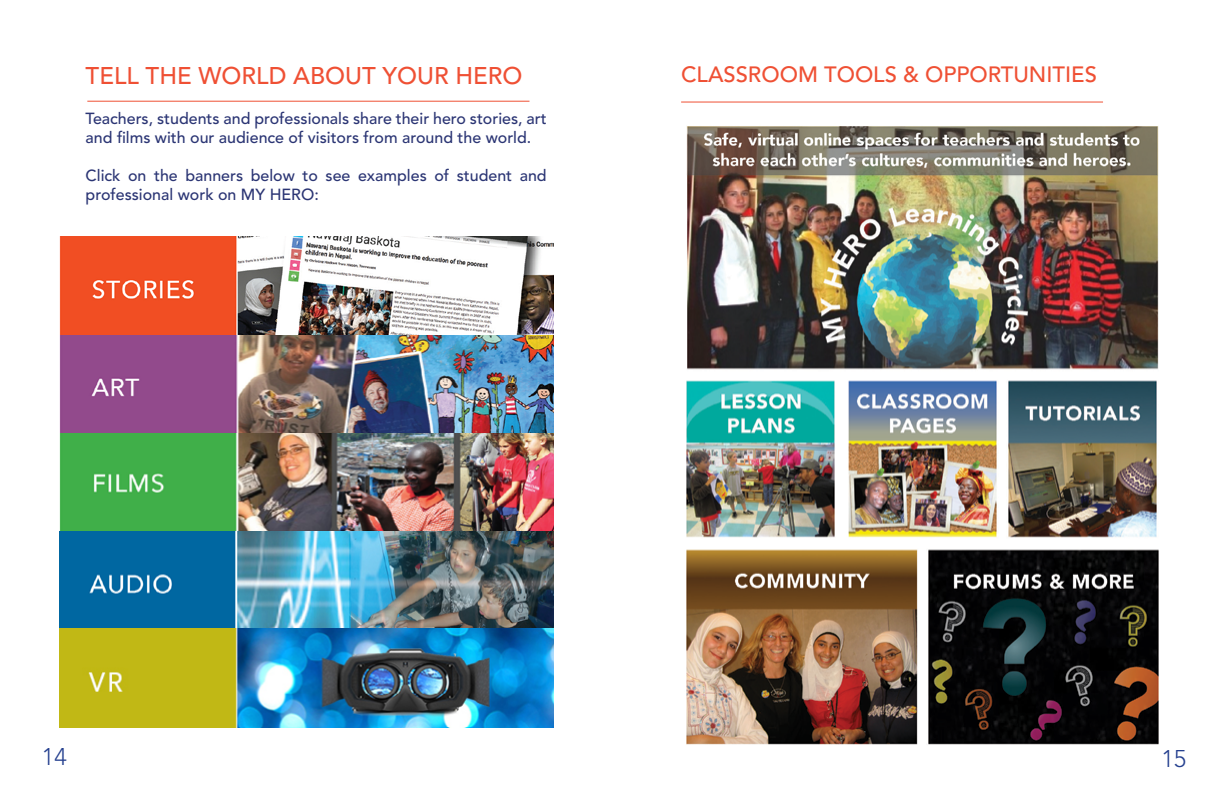
<style>
.page{position:relative;width:1224px;height:792px;background:#fff}
.page>*{position:absolute;margin:0;border:0;box-sizing:border-box;transform-origin:0 0}
.t1{font:500 24px "Avenir LT Std";color:#ef5034}
.t2{font:300 24px "Avenir LT Std";color:#25408f}
.t3{font:500 22px "Avenir LT Std";color:#ef5034}
.t4{font:500 16px/19.2px "Avenir LT Std";color:#2b3574}
</style>
<div class="page">
<img style="left:686px;top:126px;width:473px;height:619px">
<img style="left:60px;top:531px;width:494px;height:196px">
<img style="left:59px;top:236px;width:495px;height:295px">
<hr style="left:681px;top:102px;width:422px;height:1px;background:#ef5034">
<hr style="left:87px;top:101px;width:442px;height:1px;background:#ef5034">
<h1 class="t1" style="left:86px;top:62px;width:438px">TELL THE WORLD ABOUT YOUR HERO</h1>
<p class="t4" style="left:86px;top:109px;width:463px">Teachers, students and professionals share their hero stories, art and films with our audience of visitors from around the world.</p>
<p class="t4" style="left:86px;top:166px;width:463px">Click on the banners below to see examples of student and professional work on MY HERO:</p>
<h2 class="t3" style="left:681px;top:62px;width:417px">CLASSROOM TOOLS &amp; OPPORTUNITIES</h2>
<h1 class="t2" style="left:42px;top:743px;width:26px">14</h1>
<h1 class="t2" style="left:1162px;top:745px;width:26px">15</h1>
</div>
